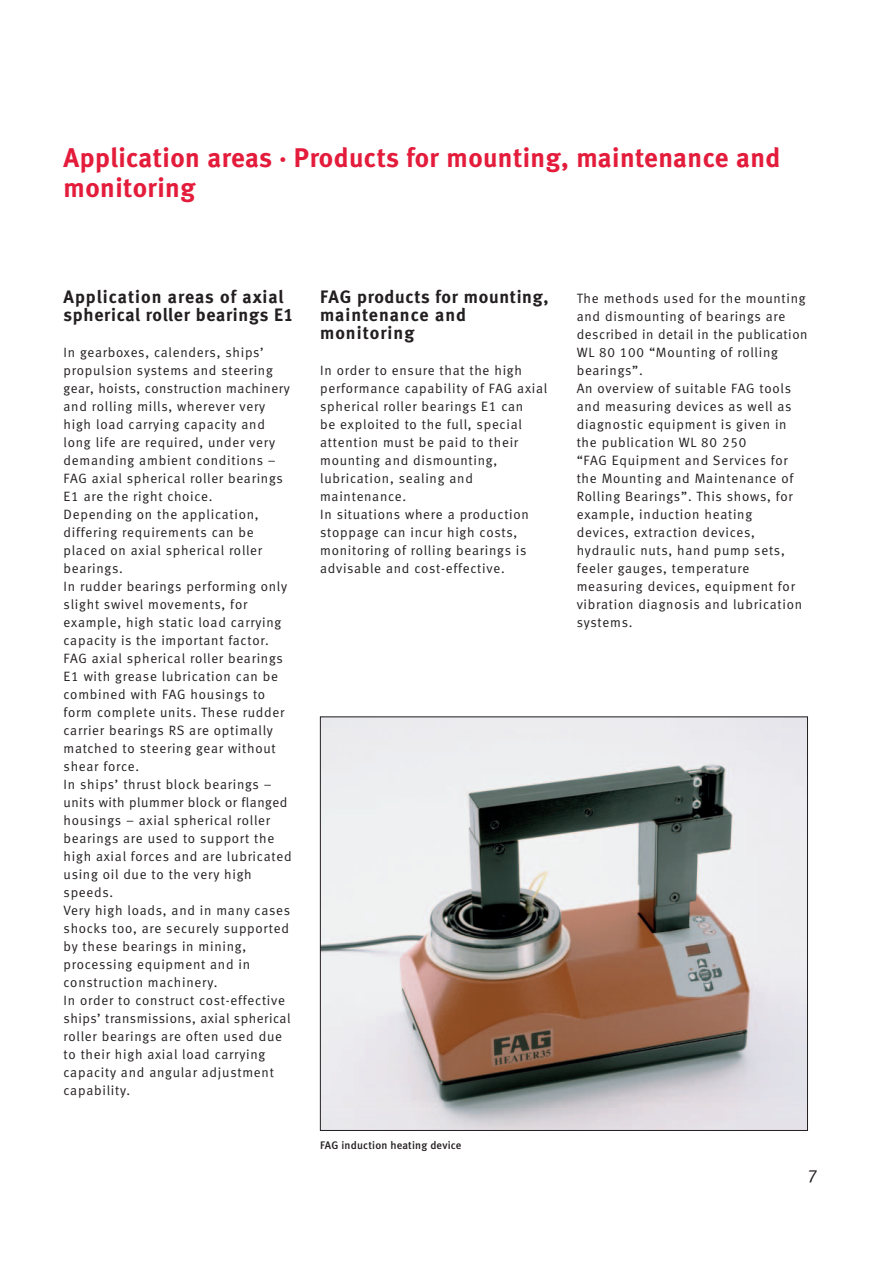
<style>
.page{position:relative;width:893px;height:1263px;background:#fff}
.page>*{position:absolute;margin:0;border:0;box-sizing:border-box;transform-origin:0 0}
.t1{font:27px/30px "Meta Bold LF";letter-spacing:.015em;color:#e41c3b}
.t2{font:18px/18px "Meta Bold LF";letter-spacing:.04em;color:#231f20}
.t3{font:18px "Meta Normal LF";color:#231f20}
.t4{font:13.5px/18px "Meta Normal LF";letter-spacing:.055em;color:#231f20}
.t5{font:10.95px "Meta Medium LF";letter-spacing:.015em;color:#231f20}
</style>
<div class="page">
<img style="left:322px;top:719px;width:484px;height:410px">
<h1 class="t1" style="left:64px;top:145px;width:718px">Application areas · Products for mounting, maintenance and monitoring</h1>
<h2 class="t2" style="left:64px;top:289px;width:232px">Application areas of axial spherical roller bearings E1</h2>
<p class="t4" style="left:64px;top:344px;width:229px">In gearboxes, calenders, ships’ propulsion systems and steering gear, hoists, construction machinery and rolling mills, wherever very high load carrying capacity and long life are required, under very demanding ambient conditions –<br>FAG axial spherical roller bearings<br>E1 are the right choice.<br>Depending on the application, differing requirements can be placed on axial spherical roller bearings.<br>In rudder bearings performing only slight swivel movements, for example, high static load carrying capacity is the important factor.<br>FAG axial spherical roller bearings<br>E1 with grease lubrication can be combined with FAG housings to form complete units. These rudder carrier bearings RS are optimally matched to steering gear without shear force.<br>In ships’ thrust block bearings – units with plummer block or flanged housings – axial spherical roller bearings are used to support the high axial forces and are lubricated using oil due to the very high speeds.<br>Very high loads, and in many cases shocks too, are securely supported by these bearings in mining, processing equipment and in construction machinery.<br>In order to construct cost-effective ships’ transmissions, axial spherical roller bearings are often used due to their high axial load carrying capacity and angular adjustment capability.</p>
<h2 class="t2" style="left:320px;top:289px;width:230px">FAG products for mounting, maintenance and monitoring</h2>
<p class="t4" style="left:320px;top:362px;width:229px">In order to ensure that the high performance capability of FAG axial spherical roller bearings E1 can<br>be exploited to the full, special attention must be paid to their mounting and dismounting, lubrication, sealing and maintenance.<br>In situations where a production stoppage can incur high costs, monitoring of rolling bearings is advisable and cost-effective.</p>
<p class="t5" style="left:320px;top:1141px;width:143px">FAG induction heating device</p>
<p class="t4" style="left:577px;top:290px;width:232px">The methods used for the mounting and dismounting of bearings are described in detail in the publication<br>WL 80 100 “Mounting of rolling bearings”.<br>An overview of suitable FAG tools and measuring devices as well as diagnostic equipment is given in the publication WL 80 250<br>“FAG Equipment and Services for the Mounting and Maintenance of<br>Rolling Bearings”. This shows, for example, induction heating devices, extraction devices, hydraulic nuts, hand pump sets, feeler gauges, temperature measuring devices, equipment for vibration diagnosis and lubrication systems.</p>
<h2 class="t3" style="left:808px;top:1169px;width:12px">7</h2>
</div>
